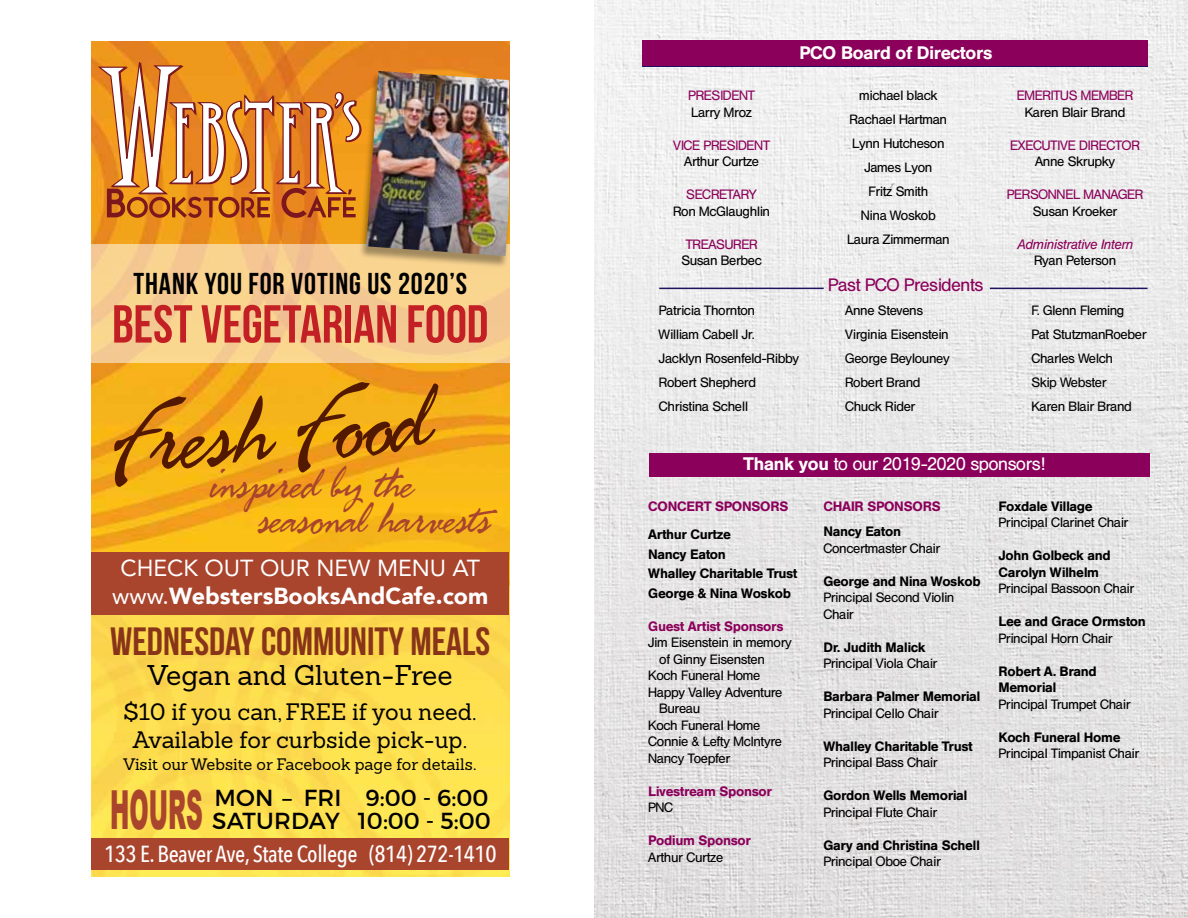
<style>
.page{position:relative;width:1188px;height:918px;background:#fff}
.page>*{position:absolute;margin:0;border:0;box-sizing:border-box;transform-origin:0 0}
.t1{font:102.15px "Fresh Script";color:#531800}
.t2{font:900 53.85px "Arial";color:#a9442d;scale:.43 1}
.t3{font:53.4px "Bebas Neue";color:#c22025}
.t4{font:46.35px/34.8px "Fresh Script";color:#a9442d}
.t5{font:700 39.45px "Bebas Neue";color:#883419}
.t6{font:30.15px "Bebas Neue";letter-spacing:.03em;color:#000}
.t7{font:27.9px "Sanchez";color:#000}
.t8{font:23.25px/27.9px "Sanchez";color:#000;text-align:center}
.t9{font:23.25px/27.9px "Avenir";color:#fff;text-align:center}
.t10{font:500 23.25px "Avenir Next Condensed";letter-spacing:-.02em;color:#fff}
.t11{font:23.25px "Montserrat";color:#000}
.t12{font:18px "Helten";color:#fff}
.t13{font:500 18px "Helten";color:#fff}
.t14{font:18px "Helten";color:#8b005a}
.t15{font:16.2px "Sanchez";color:#000}
.t16{font:13.5px/24px "Helten";color:#000}
.t17{font:500 13.5px/19.5px "Helten";color:#000}
.t18{font:13.5px "Helten";color:#8b005a}
.t19{font:500 13.5px "Helten";color:#8b005a}
.t20{font:italic 13.5px "Helten";color:#8b005a}
.s1{font-weight:900}
.s2{font-size:18.6px}
.s3{font-weight:500}
</style>
<div class="page">
<img style="left:594px;top:0;width:594px;height:918px">
<div style="left:642px;top:40px;width:506px;height:26px;background:#8b005a"></div>
<div style="left:650px;top:453px;width:500px;height:23px;background:#8b005a"></div>
<img style="left:91px;top:41px;width:418px;height:511px">
<div style="left:91px;top:586px;width:418px;height:291px;background:#fdde4f"></div>
<div style="left:91px;top:244px;width:418px;height:119px;background:#f8d191"></div>
<div style="left:359px;top:73px;width:150px;height:195px;background:#000;opacity:.35"></div>
<img style="left:366px;top:71px;width:143px;height:185px">
<div style="left:91px;top:838px;width:418px;height:32px;background:#a9442d"></div>
<div style="left:91px;top:552px;width:418px;height:63px;background:#a9442d"></div>
<svg style="left:98px;top:62px;width:264px;height:156px;background:#db8e45"></svg>
<hr style="left:659px;top:288px;width:165px;height:1px;background:#1d1160">
<hr style="left:990px;top:288px;width:158px;height:1px;background:#1d1160">
<h3 class="t6" style="left:133px;top:267px;width:335px">THANK YOU FOR VOTING US 2020’S</h3>
<h3 class="t3" style="left:112px;top:295px;width:378px">BEST VEGETARIAN FOOD</h3>
<h1 class="t1" style="left:105px;top:397px;width:319px;rotate:-5deg">Fresh Food</h1>
<h3 class="t4" style="left:257px;top:470px;width:233px;text-indent:-48px">inspired by the seasonal harvests</h3>
<h3 class="t9" style="left:112px;top:554px;width:377px">CHECK OUT OUR NEW MENU AT www.<span class="s1">WebstersBooksAndCafe.com</span></h3>
<h3 class="t5" style="left:110px;top:620px;width:382px">WEDNESDAY COMMUNITY MEALS</h3>
<h3 class="t7" style="left:148px;top:657px;width:306px">Vegan and Gluten-Free</h3>
<h3 class="t8" style="left:124px;top:697px;width:355px">$10 if you can, FREE if you need.<br>Available for curbside pick-up.</h3>
<p class="t15" style="left:124px;top:754px;width:355px">Visit our Website or Facebook page for details<span class="s2">.</span></p>
<h3 class="t11" style="left:215px;top:783px;width:275px">MON – FRI 9:00 - 6:00</h3>
<h2 class="t2" style="left:110px;top:771px;width:217px">HOURS</h2>
<h3 class="t11" style="left:212px;top:806px;width:280px">SATURDAY 10:00 - 5:00</h3>
<h3 class="t10" style="left:104px;top:840px;width:394px">133 E. Beaver Ave, State College (814) 272-1410</h3>
<p class="t18" style="left:689px;top:88px;width:68px">PRESIDENT</p>
<p class="t16" style="left:692px;top:100px;width:62px">Larry Mroz</p>
<p class="t18" style="left:673px;top:138px;width:98px">VICE PRESIDENT</p>
<p class="t16" style="left:684px;top:150px;width:76px">Arthur Curtze</p>
<p class="t18" style="left:687px;top:187px;width:72px">SECRETARY</p>
<p class="t16" style="left:673px;top:199px;width:98px">Ron McGlaughlin</p>
<p class="t18" style="left:686px;top:237px;width:73px">TREASURER</p>
<p class="t16" style="left:682px;top:248px;width:82px">Susan Berbec</p>
<h3 class="t13" style="left:800px;top:42px;width:194px">PCO Board of Directors</h3>
<h3 class="t12" style="left:794px;top:45px;width:211px">The PCO Board of Directors</h3>
<p class="t16" style="left:847px;top:83px;width:104px;text-align:center">michael black<br>Rachael Hartman<br>Lynn Hutcheson<br>James Lyon<br>Fritz Smith<br>Nina Woskob<br>Laura Zimmerman</p>
<p class="t18" style="left:1017px;top:88px;width:118px">EMERITUS MEMBER</p>
<p class="t16" style="left:1025px;top:100px;width:102px">Karen Blair Brand</p>
<p class="t18" style="left:1011px;top:138px;width:131px">EXECUTIVE DIRECTOR</p>
<p class="t16" style="left:1035px;top:149px;width:81px">Anne Skrupky</p>
<p class="t18" style="left:1007px;top:187px;width:138px">PERSONNEL MANAGER</p>
<p class="t16" style="left:1033px;top:199px;width:86px">Susan Kroeker</p>
<p class="t20" style="left:1017px;top:236px;width:117px">Administrative Intern</p>
<p class="t16" style="left:1034px;top:248px;width:83px">Ryan Peterson</p>
<h3 class="t14" style="left:829px;top:275px;width:156px">Past PCO Presidents</h3>
<p class="t16" style="left:659px;top:298px;width:141px">Patricia Thornton<br>William Cabell Jr.<br>Jacklyn Rosenfeld-Ribby<br>Robert Shepherd<br>Christina Schell</p>
<p class="t16" style="left:845px;top:298px;width:106px">Anne Stevens<br>Virginia Eisenstein<br>George Beylouney<br>Robert Brand<br>Chuck Rider</p>
<p class="t16" style="left:1032px;top:298px;width:116px">F. Glenn Fleming<br>Pat StutzmanRoeber<br>Charles Welch<br>Skip Webster<br>Karen Blair Brand</p>
<h3 class="t12" style="left:744px;top:454px;width:303px"><span class="s3">Thank you</span> to our 2019-2020 sponsors!</h3>
<p class="t19" style="left:648px;top:498px;width:142px">CONCERT SPONSORS</p>
<p class="t17" style="left:648px;top:525px;width:151px">Arthur Curtze<br>Nancy Eaton<br>Whalley Charitable Trust<br>George &amp; Nina Woskob</p>
<p class="t19" style="left:648px;top:618px;width:137px">Guest Artist Sponsors</p>
<p class="t16" style="left:648px;top:631px;width:145px">Jim Eisenstein in memory</p>
<p class="t16" style="left:660px;top:647px;width:107px">of Ginny Eisensten</p>
<p class="t16" style="left:648px;top:664px;width:113px">Koch Funeral Home</p>
<p class="t16" style="left:648px;top:680px;width:136px">Happy Valley Adventure</p>
<p class="t16" style="left:660px;top:697px;width:42px">Bureau</p>
<p class="t16" style="left:648px;top:713px;width:113px">Koch Funeral Home</p>
<p class="t16" style="left:648px;top:730px;width:135px">Connie &amp; Lefty McIntyre</p>
<p class="t16" style="left:648px;top:746px;width:83px">Nancy Toepfer</p>
<p class="t19" style="left:648px;top:783px;width:125px">Livestream Sponsor</p>
<p class="t16" style="left:648px;top:796px;width:26px">PNC</p>
<p class="t19" style="left:648px;top:833px;width:104px">Podium Sponsor</p>
<p class="t16" style="left:648px;top:845px;width:76px">Arthur Curtze</p>
<p class="t19" style="left:824px;top:498px;width:119px">CHAIR SPONSORS</p>
<p class="t17" style="left:824px;top:522px;width:79px">Nancy Eaton</p>
<p class="t16" style="left:824px;top:536px;width:118px">Concertmaster Chair</p>
<p class="t17" style="left:824px;top:571px;width:158px">George and Nina Woskob</p>
<p class="t16" style="left:824px;top:589px;width:132px;line-height:16.5px">Principal Second Violin<br>Chair</p>
<p class="t17" style="left:824px;top:637px;width:103px">Dr. Judith Malick</p>
<p class="t16" style="left:824px;top:652px;width:115px">Principal Viola Chair</p>
<p class="t17" style="left:824px;top:687px;width:158px">Barbara Palmer Memorial</p>
<p class="t16" style="left:824px;top:701px;width:116px">Principal Cello Chair</p>
<p class="t17" style="left:824px;top:736px;width:151px">Whalley Charitable Trust</p>
<p class="t16" style="left:824px;top:751px;width:116px">Principal Bass Chair</p>
<p class="t17" style="left:824px;top:786px;width:145px">Gordon Wells Memorial</p>
<p class="t16" style="left:824px;top:800px;width:115px">Principal Flute Chair</p>
<p class="t17" style="left:824px;top:835px;width:158px">Gary and Christina Schell</p>
<p class="t16" style="left:824px;top:850px;width:119px">Principal Oboe Chair</p>
<p class="t17" style="left:999px;top:496px;width:95px">Foxdale Village</p>
<p class="t16" style="left:999px;top:511px;width:131px">Principal Clarinet Chair</p>
<p class="t17" style="left:999px;top:547px;width:113px;line-height:16.5px">John Golbeck and<br>Carolyn Wilhelm</p>
<p class="t16" style="left:999px;top:577px;width:137px">Principal Bassoon Chair</p>
<p class="t17" style="left:999px;top:612px;width:148px">Lee and Grace Ormston</p>
<p class="t16" style="left:999px;top:626px;width:115px">Principal Horn Chair</p>
<p class="t17" style="left:999px;top:663px;width:99px;line-height:16.5px">Robert A. Brand<br>Memorial</p>
<p class="t16" style="left:999px;top:692px;width:133px">Principal Trumpet Chair</p>
<p class="t17" style="left:999px;top:727px;width:123px">Koch Funeral Home</p>
<p class="t16" style="left:999px;top:742px;width:142px">Principal Timpanist Chair</p>
</div>
